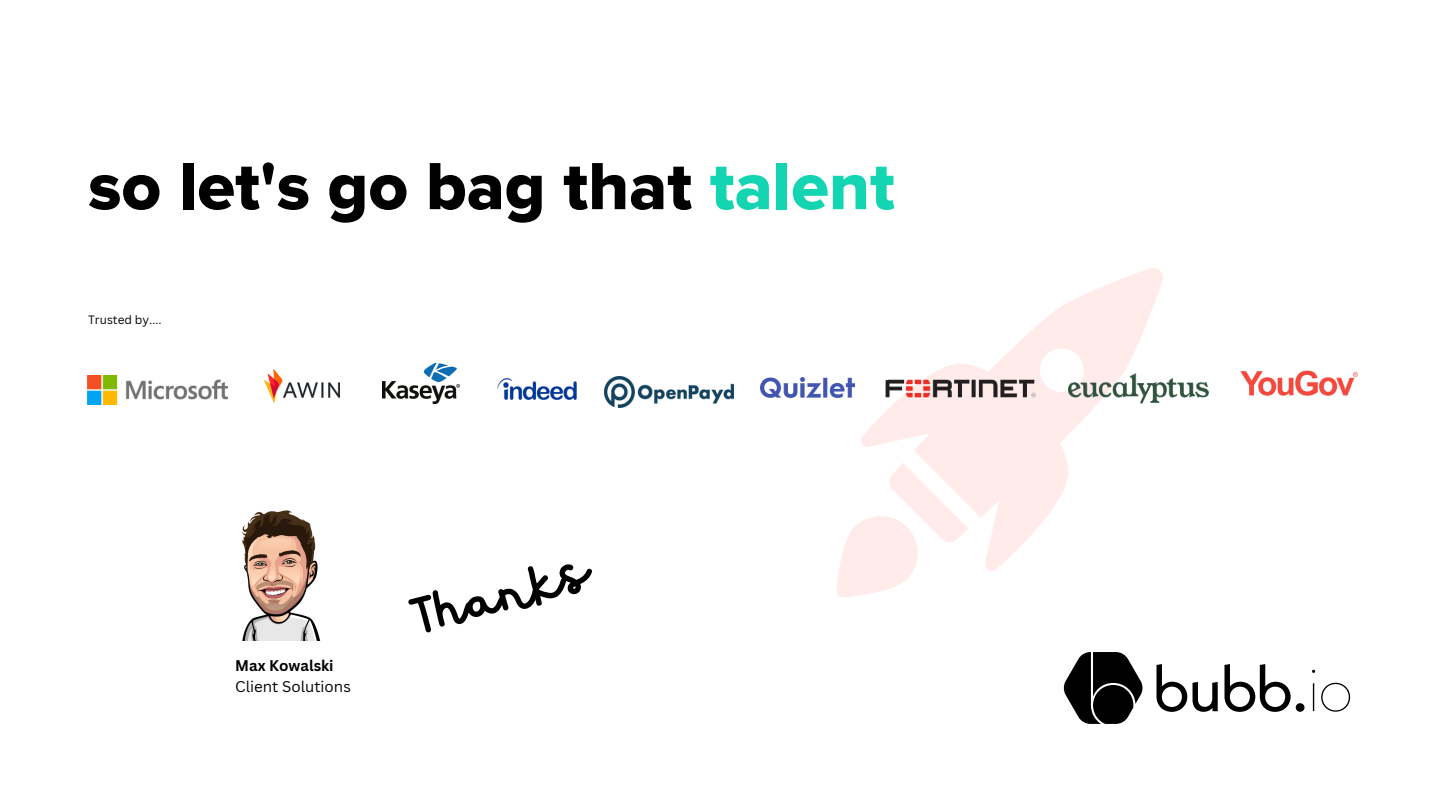
<style>
.page{position:relative;width:1440px;height:810px;background:#fff}
.page>*{position:absolute;margin:0;border:0;box-sizing:border-box;transform-origin:0 0}
.t1{font:69.1px "Proxima Nova Extrabld";color:#000}
.t2{font:67.7px "Hibernate";color:#000}
.t3{font:15.1px "Canva Sans";color:#000}
.t4{font:700 15.1px "Canva Sans";color:#000}
.t5{font:11.8px "Canva Sans";color:#000}
.s1{color:#14d5b2}
</style>
<div class="page">
<svg style="left:861px;top:268px;width:302px;height:303px"></svg>
<svg style="left:836px;top:463px;width:133px;height:134px"></svg>
<img style="left:242px;top:510px;width:79px;height:131px">
<img style="left:88px;top:375px;width:139px;height:29px">
<img style="left:265px;top:370px;width:75px;height:33px">
<img style="left:382px;top:363px;width:78px;height:41px">
<img style="left:497px;top:379px;width:80px;height:21px">
<img style="left:886px;top:379px;width:150px;height:18px">
<img style="left:1069px;top:374px;width:139px;height:30px">
<img style="left:760px;top:377px;width:94px;height:21px">
<img style="left:1240px;top:370px;width:118px;height:26px">
<img style="left:604px;top:377px;width:130px;height:30px">
<svg style="left:1157px;top:664px;width:30px;height:48px"></svg>
<svg style="left:1193px;top:682px;width:25px;height:30px"></svg>
<svg style="left:1225px;top:664px;width:66px;height:48px"></svg>
<div style="left:1296px;top:703px;width:9px;height:9px;background:#000;border-radius:50%"></div>
<svg style="left:1313px;top:683px;width:1px;height:28px"></svg>
<svg style="left:1321px;top:683px;width:29px;height:29px"></svg>
<svg style="left:1063px;top:652px;width:80px;height:72px"></svg>
<p class="t1" style="left:88px;top:146px;width:808px">so let's go bag that <span class="s1">talent</span></p>
<p class="t5" style="left:88px;top:311px;width:75px">Trusted by....</p>
<p class="t4" style="left:235px;top:655px;width:100px">Max Kowalski</p>
<p class="t3" style="left:235px;top:676px;width:117px">Client Solutions</p>
<p class="t2" style="left:403px;top:582px;width:182px;rotate:-14deg">Thanks</p>
</div>
